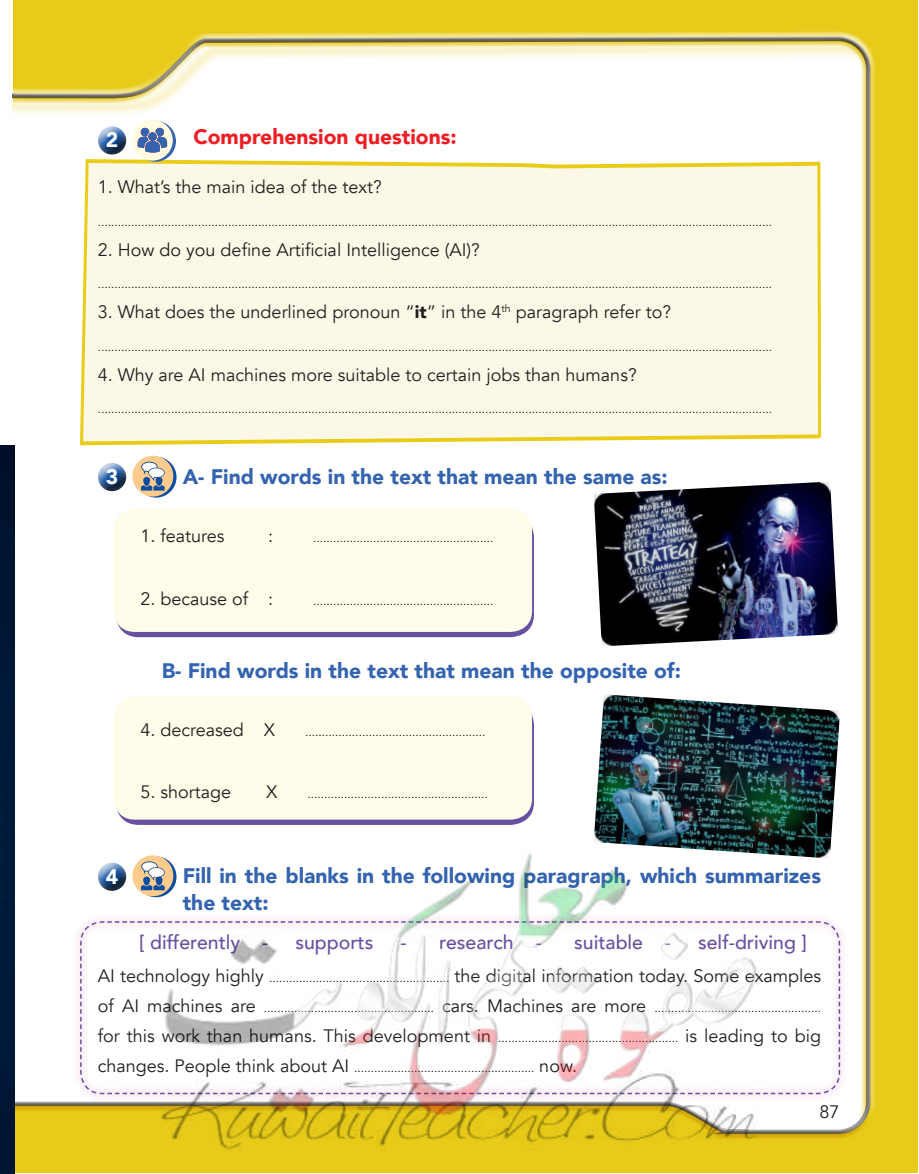
<style>
.page{position:relative;width:919px;height:1174px;background:#fff}
.page>*{position:absolute;margin:0;border:0;box-sizing:border-box;transform-origin:0 0}
.t1{font:900 21px/27px "Avenir";color:#3463af}
.t2{font:900 21px "Avenir";color:#ee1d23}
.t3{font:900 21px "Avenir";color:#fff}
.t4{font:500 19.5px "Avenir";color:#6850a1}
.t5{font:18px "Avenir";color:#231f20}
.t6{font:12px "Arial";color:#231f20}
.s1{font-weight:900}
.s2{font-family:"Arial";font-size:12px}
.s3{font-family:"Avenir";font-size:18px}
</style>
<div class="page">
<div style="left:13px;top:1px;width:904px;height:1172px;background:#e8cb19"></div>
<div style="left:13px;top:39px;width:857px;height:1100px;background:#e8cb19;opacity:.75"></div>
<div style="left:116px;top:514px;width:418px;height:123px;background:#6850a1;border-radius:23px"></div>
<div style="left:114px;top:509px;width:418px;height:123px;background:#fffdea;border-radius:21px"></div>
<svg style="left:116px;top:701px;width:418px;height:124px;background:#7a65aa"></svg>
<div style="left:114px;top:696px;width:418px;height:123px;background:#fffdea;border-radius:21px"></div>
<svg style="left:74px;top:146px;width:752px;height:306px;background:#fbf7e3"></svg>
<img style="left:0;top:445px;width:15px;height:729px">
<svg style="left:135px;top:121px;width:41px;height:41px"></svg>
<div style="left:132px;top:120px;width:41px;height:41px;background:#fffce0;border-radius:50%"></div>
<svg style="left:137px;top:128px;width:30px;height:25px"></svg>
<div style="left:97px;top:124px;width:32px;height:22px;background:#fff;opacity:.75"></div>
<div style="left:97px;top:129px;width:32px;height:26px;background:#231f20;opacity:.75"></div>
<div style="left:97px;top:460px;width:32px;height:22px;background:#fff;opacity:.75"></div>
<div style="left:97px;top:465px;width:32px;height:27px;background:#231f20;opacity:.75"></div>
<svg style="left:136px;top:457px;width:40px;height:40px"></svg>
<div style="left:132px;top:456px;width:41px;height:40px;background:#fdcb8b;border-radius:50%"></div>
<svg style="left:141px;top:461px;width:24px;height:29px"></svg>
<div style="left:97px;top:860px;width:32px;height:22px;background:#fff;opacity:.75"></div>
<div style="left:97px;top:865px;width:32px;height:26px;background:#231f20;opacity:.75"></div>
<div style="left:132px;top:855px;width:41px;height:41px;background:#fdcb8b;border-radius:50%"></div>
<svg style="left:141px;top:861px;width:18px;height:29px"></svg>
<img style="left:593px;top:481px;width:245px;height:165px">
<img style="left:593px;top:694px;width:247px;height:164px">
<div style="left:72px;top:912px;width:776px;height:190px;background:#fcf7fb"></div>
<svg style="left:80px;top:921px;width:760px;height:174px"></svg>
<img style="left:159px;top:851px;width:600px;height:299px">
<h1 class="t3" style="left:106px;top:122px;width:14px">2</h1>
<h1 class="t2" style="left:193px;top:118px;width:265px">Comprehension questions:</h1>
<h3 class="t5" style="left:98px;top:176px;width:285px">1. What’s the main idea of the text?</h3>
<p class="t6" style="left:98px;top:214px;width:675px">..........................................................................................................................................................................................................</p>
<h3 class="t5" style="left:98px;top:239px;width:383px">2. How do you define Artificial Intelligence (AI)?</h3>
<p class="t6" style="left:98px;top:276px;width:675px">..........................................................................................................................................................................................................</p>
<h3 class="t5" style="left:98px;top:301px;width:575px">3. What does the underlined pronoun “<span class="s1">it</span>” in the 4<sup>th</sup> paragraph refer to?</h3>
<p class="t6" style="left:98px;top:339px;width:675px">..........................................................................................................................................................................................................</p>
<h3 class="t5" style="left:98px;top:364px;width:540px">4. Why are AI machines more suitable to certain jobs than humans?</h3>
<p class="t6" style="left:98px;top:401px;width:675px">..........................................................................................................................................................................................................</p>
<h1 class="t3" style="left:106px;top:458px;width:14px">3</h1>
<h1 class="t1" style="left:183px;top:462px;width:486px">A- Find words in the text that mean the same as:</h1>
<h3 class="t5" style="left:140px;top:525px;width:86px">1. features</h3>
<h3 class="t5" style="left:268px;top:525px;width:7px">:</h3>
<p class="t6" style="left:313px;top:530px;width:182px">......................................................</p>
<h3 class="t5" style="left:140px;top:588px;width:134px">2. because of :</h3>
<p class="t6" style="left:313px;top:593px;width:182px">......................................................</p>
<h1 class="t1" style="left:162px;top:656px;width:520px">B- Find words in the text that mean the opposite of:</h1>
<h3 class="t5" style="left:140px;top:719px;width:136px">4. decreased X</h3>
<p class="t6" style="left:305px;top:724px;width:182px">......................................................</p>
<h3 class="t5" style="left:140px;top:781px;width:92px">5. shortage</h3>
<h3 class="t5" style="left:266px;top:781px;width:13px">X</h3>
<p class="t6" style="left:307px;top:786px;width:182px">......................................................</p>
<h1 class="t3" style="left:106px;top:858px;width:14px">4</h1>
<h1 class="t1" style="left:183px;top:862px;width:639px">Fill in the blanks in the following paragraph, which summarizes the text:</h1>
<h2 class="t4" style="left:139px;top:925px;width:130px">[ differently -</h2>
<h2 class="t4" style="left:295px;top:925px;width:79px">supports</h2>
<h2 class="t4" style="left:400px;top:925px;width:142px">- research -</h2>
<h2 class="t4" style="left:574px;top:925px;width:98px">suitable -</h2>
<h2 class="t4" style="left:698px;top:925px;width:110px">self-driving ]</h2>
<h3 class="t5" style="left:98px;top:965px;width:724px">AI technology highly <span class="s2">......................................................</span> the digital information today. Some examples</h3>
<p class="t6" style="left:98px;top:1000px;width:724px"><span class="s3">of AI machines are</span> ................................................... <span class="s3">cars. Machines are more</span> ..................................................</p>
<p class="t6" style="left:98px;top:1030px;width:724px"><span class="s3">for this work than humans. This development in</span> ...................................................... <span class="s3">is leading to big</span></p>
<p class="t6" style="left:98px;top:1060px;width:480px"><span class="s3">changes. People think about AI</span> ...................................................... <span class="s3">now.</span></p>
<h3 class="t5" style="left:819px;top:1100px;width:22px">87</h3>
</div>
